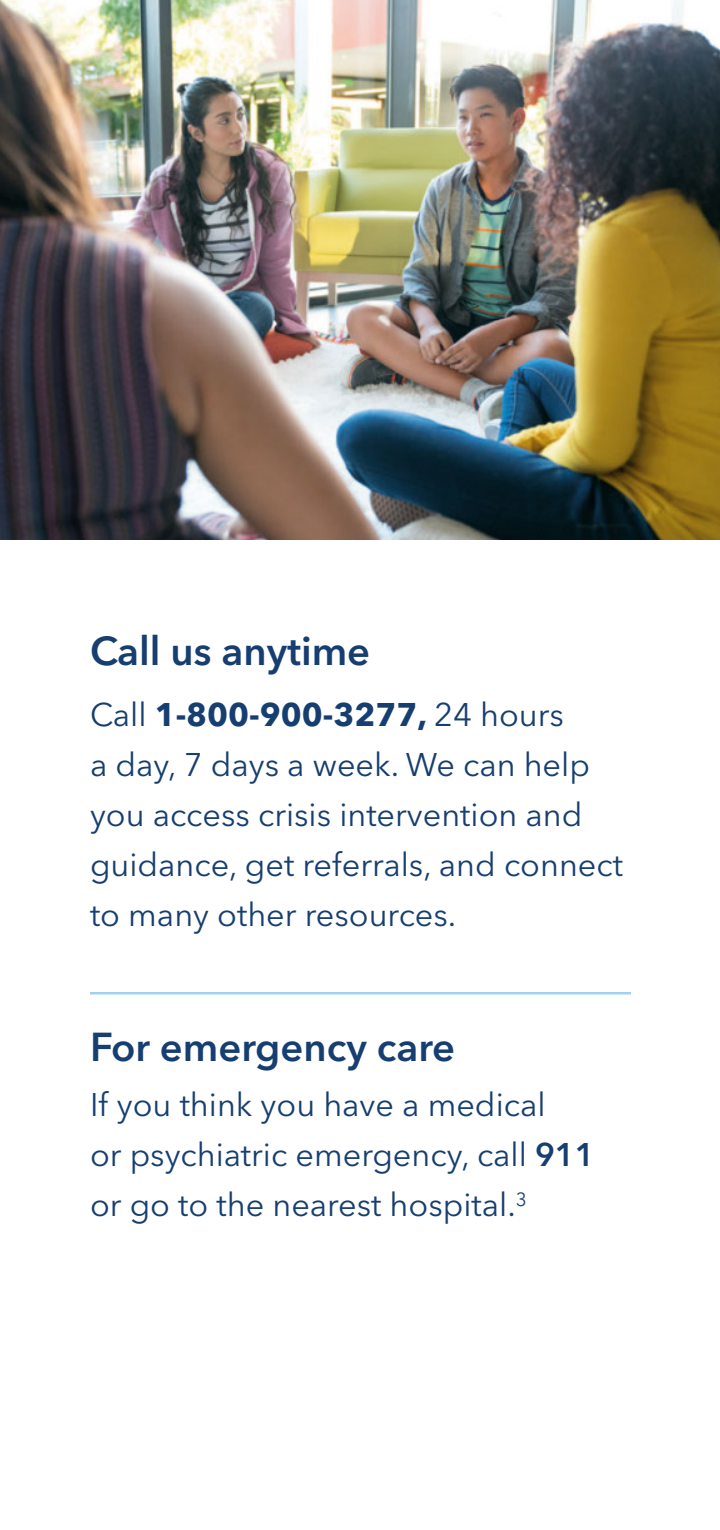
<style>
.page{position:relative;width:720px;height:1530px;background:#fff}
.page>*{position:absolute;margin:0;border:0;box-sizing:border-box;transform-origin:0 0}
.t1{font:600 40px "Avenir Next LT Pro";color:#163e70}
.BodyCopy_Demi__11_5{font:32.5px/50px "Avenir Next LT Pro";color:#163e70}
.SubHead_Demi_15_18{font:32.5px/50px "Avenir Next LT Pro";color:#163e70}
.s1{font-weight:700}
.s2{font-weight:600}
</style>
<div class="page">
<hr style="left:90px;top:992px;width:541px;height:2px;background:#a1d1f2">
<img style="left:0;top:0;width:720px;height:540px">
<h2 class="t1" style="left:90px;top:627px;width:282px">Call us anytime</h2>
<p class="BodyCopy_Demi__11_5" style="left:90px;top:690px;width:535px">Call <span class="s1">1-800-900-3277,</span> 24 hours<br>a day, 7 days a week. We can help you access crisis intervention and guidance, get referrals, and connect to many other resources.</p>
<h2 class="t1" style="left:90px;top:1023px;width:367px">For emergency care</h2>
<p class="SubHead_Demi_15_18" style="left:90px;top:1080px;width:506px">If you think you have a medical<br>or psychiatric emergency, call <span class="s2">911 </span>or go to the nearest hospital.<sup>3</sup></p>
</div>
